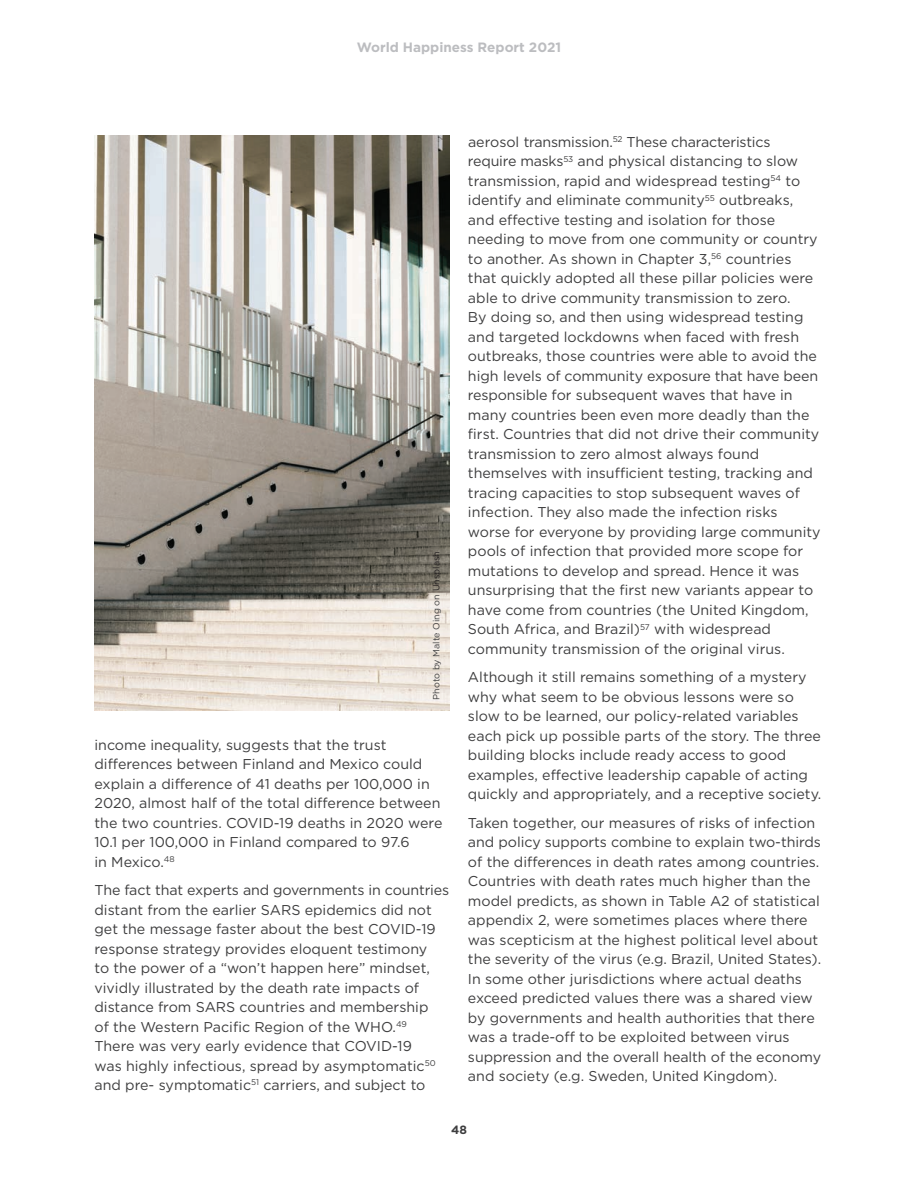
<style>
.page{position:relative;width:918px;height:1188px;background:#fff}
.page>*{position:absolute;margin:0;border:0;box-sizing:border-box;transform-origin:0 0}
.t1{font:14.25px/19.5px "Gotham";color:#3e3e3f}
.t2{font:700 13.5px "Gotham";color:#bcbdc0}
.t3{font:700 12px "Gotham";color:#3e3e3f}
.t4{font:9px "Gotham";color:#3e3e3f}
.s1{color:#231f20}
</style>
<div class="page">
<img style="left:94px;top:135px;width:356px;height:576px">
<p class="t2" style="left:357px;top:39px;width:206px">World Happiness Report 2021</p>
<p class="t4" style="left:431px;top:700px;width:150px;rotate:-90deg">Photo by Malte Oing on <span class="s1">Unsplash</span></p>
<p class="t1" style="left:94px;top:735px;width:349px">income inequality, suggests that the trust differences between Finland and Mexico could explain a difference of 41 deaths per 100,000 in 2020, almost half of the total difference between the two countries. COVID-19 deaths in 2020 were 10.1 per 100,000 in Finland compared to 97.6<br>in Mexico.<sup>48</sup></p>
<p class="t1" style="left:94px;top:880px;width:356px">The fact that experts and governments in countries distant from the earlier SARS epidemics did not get the message faster about the best COVID-19 response strategy provides eloquent testimony<br>to the power of a “won’t happen here” mindset, vividly illustrated by the death rate impacts of distance from SARS countries and membership<br>of the Western Pacific Region of the WHO.<sup>49<br></sup>There was very early evidence that COVID-19<br>was highly infectious, spread by asymptomatic<sup>50 </sup>and pre- symptomatic<sup>51</sup> carriers, and subject to</p>
<p class="t1" style="left:468px;top:132px;width:354px">aerosol transmission.<sup>52</sup> These characteristics require masks<sup>53</sup> and physical distancing to slow transmission, rapid and widespread testing<sup>54</sup> to identify and eliminate community<sup>55</sup> outbreaks, and effective testing and isolation for those needing to move from one community or country to another. As shown in Chapter 3,<sup>56</sup> countries that quickly adopted all these pillar policies were able to drive community transmission to zero.<br>By doing so, and then using widespread testing and targeted lockdowns when faced with fresh outbreaks, those countries were able to avoid the high levels of community exposure that have been responsible for subsequent waves that have in many countries been even more deadly than the first. Countries that did not drive their community transmission to zero almost always found themselves with insufficient testing, tracking and tracing capacities to stop subsequent waves of infection. They also made the infection risks worse for everyone by providing large community pools of infection that provided more scope for mutations to develop and spread. Hence it was unsurprising that the first new variants appear to have come from countries (the United Kingdom, South Africa, and Brazil)<sup>57</sup> with widespread community transmission of the original virus.</p>
<p class="t1" style="left:468px;top:667px;width:355px">Although it still remains something of a mystery why what seem to be obvious lessons were so slow to be learned, our policy-related variables each pick up possible parts of the story. The three building blocks include ready access to good examples, effective leadership capable of acting quickly and appropriately, and a receptive society.</p>
<p class="t1" style="left:468px;top:813px;width:355px">Taken together, our measures of risks of infection and policy supports combine to explain two-thirds of the differences in death rates among countries.<br>Countries with death rates much higher than the model predicts, as shown in Table A2 of statistical appendix 2, were sometimes places where there was scepticism at the highest political level about the severity of the virus (e.g. Brazil, United States).<br>In some other jurisdictions where actual deaths exceed predicted values there was a shared view by governments and health authorities that there was a trade-off to be exploited between virus suppression and the overall health of the economy and society (e.g. Sweden, United Kingdom).</p>
<p class="t3" style="left:451px;top:1123px;width:17px">48</p>
</div>
